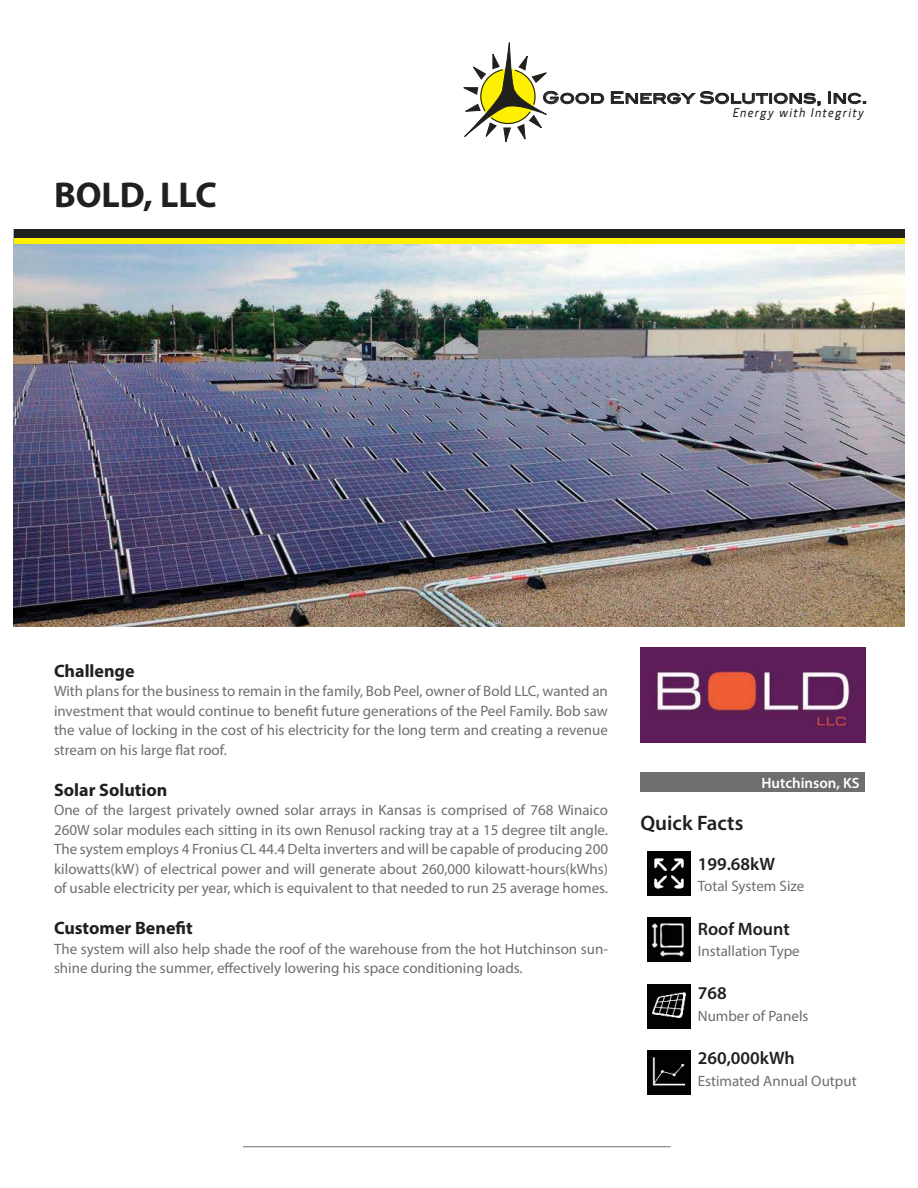
<style>
.page{position:relative;width:918px;height:1188px;background:#fff}
.page>*{position:absolute;margin:0;border:0;box-sizing:border-box;transform-origin:0 0}
.t1{font:700 36px "Myriad Pro";color:#221f1f}
.t2{font:600 21px "Myriad Pro";color:#221f1f}
.t3{font:700 18px "Myriad Pro";color:#221f1f}
.t4{font:600 18px "Myriad Pro";color:#221f1f}
.t5{font:16.05px "Blair Md ITCTT Medium";color:#221f1f}
.t6{font:15px/19.5px "Myriad Pro";color:#6c6e70;text-align:justify}
.t7{font:600 15px "Myriad Pro";color:#fff}
.t8{font:italic 13.05px "Embarq";letter-spacing:.1em;color:#221f1f}
</style>
<div class="page">
<svg style="left:463px;top:43px;width:141px;height:99px"></svg>
<svg style="left:611px;top:91px;width:210px;height:15px"></svg>
<svg style="left:828px;top:92px;width:38px;height:12px"></svg>
<img style="left:14px;top:238px;width:890px;height:389px">
<div style="left:14px;top:230px;width:891px;height:8px;background:#221f1f"></div>
<div style="left:14px;top:239px;width:891px;height:5px;background:#fff100"></div>
<img style="left:640px;top:648px;width:225px;height:95px">
<img style="left:647px;top:851px;width:44px;height:44px">
<img style="left:647px;top:918px;width:44px;height:44px">
<img style="left:647px;top:984px;width:44px;height:44px">
<img style="left:647px;top:1051px;width:44px;height:44px">
<hr style="left:243px;top:1146px;width:428px;height:1px;background:#6c6e70">
<div style="left:640px;top:773px;width:225px;height:19px;background:#6c6e70"></div>
<h1 class="t1" style="left:54px;top:181px;width:165px">BOLD, LLC</h1>
<p class="t5" style="left:542px;top:91px;width:327px">Good Energy Solutions, Inc.</p>
<p class="t8" style="left:733px;top:108px;width:133px">Energy with Integrity</p>
<p class="t3" style="left:54px;top:664px;width:82px">Challenge</p>
<p class="t6" style="left:54px;top:683px;width:555px">With plans for the business to remain in the family, Bob Peel, owner of Bold LLC, wanted an investment that would continue to benefit future generations of the Peel Family. Bob saw the value of locking in the cost of his electricity for the long term and creating a revenue stream on his large flat roof.</p>
<p class="t3" style="left:54px;top:783px;width:115px">Solar Solution</p>
<p class="t6" style="left:54px;top:802px;width:556px">One of the largest privately owned solar arrays in Kansas is comprised of 768 Winaico 260W solar modules each sitting in its own Renusol racking tray at a 15 degree tilt angle.<br>The system employs 4 Fronius CL 44.4 Delta inverters and will be capable of producing 200 kilowatts(kW) of electrical power and will generate about 260,000 kilowatt-hours(kWhs) of usable electricity per year, which is equivalent to that needed to run 25 average homes.</p>
<p class="t3" style="left:54px;top:921px;width:140px">Customer Benefit</p>
<p class="t6" style="left:54px;top:940px;width:556px">The system will also help shade the roof of the warehouse from the hot Hutchinson sun&shy;shine during the summer, effectively lowering his space conditioning loads.</p>
<p class="t7" style="left:762px;top:777px;width:99px">Hutchinson, KS</p>
<h2 class="t2" style="left:640px;top:815px;width:105px">Quick Facts</h2>
<p class="t4" style="left:698px;top:857px;width:79px">199.68kW</p>
<p class="t6" style="left:698px;top:878px;width:108px">Total System Size</p>
<p class="t4" style="left:698px;top:922px;width:93px">Roof Mount</p>
<p class="t6" style="left:698px;top:943px;width:104px">Installation Type</p>
<p class="t4" style="left:698px;top:986px;width:30px">768</p>
<p class="t6" style="left:698px;top:1007px;width:112px">Number of Panels</p>
<p class="t4" style="left:698px;top:1051px;width:99px">260,000kWh</p>
<p class="t6" style="left:698px;top:1072px;width:160px">Estimated Annual Output</p>
</div>
